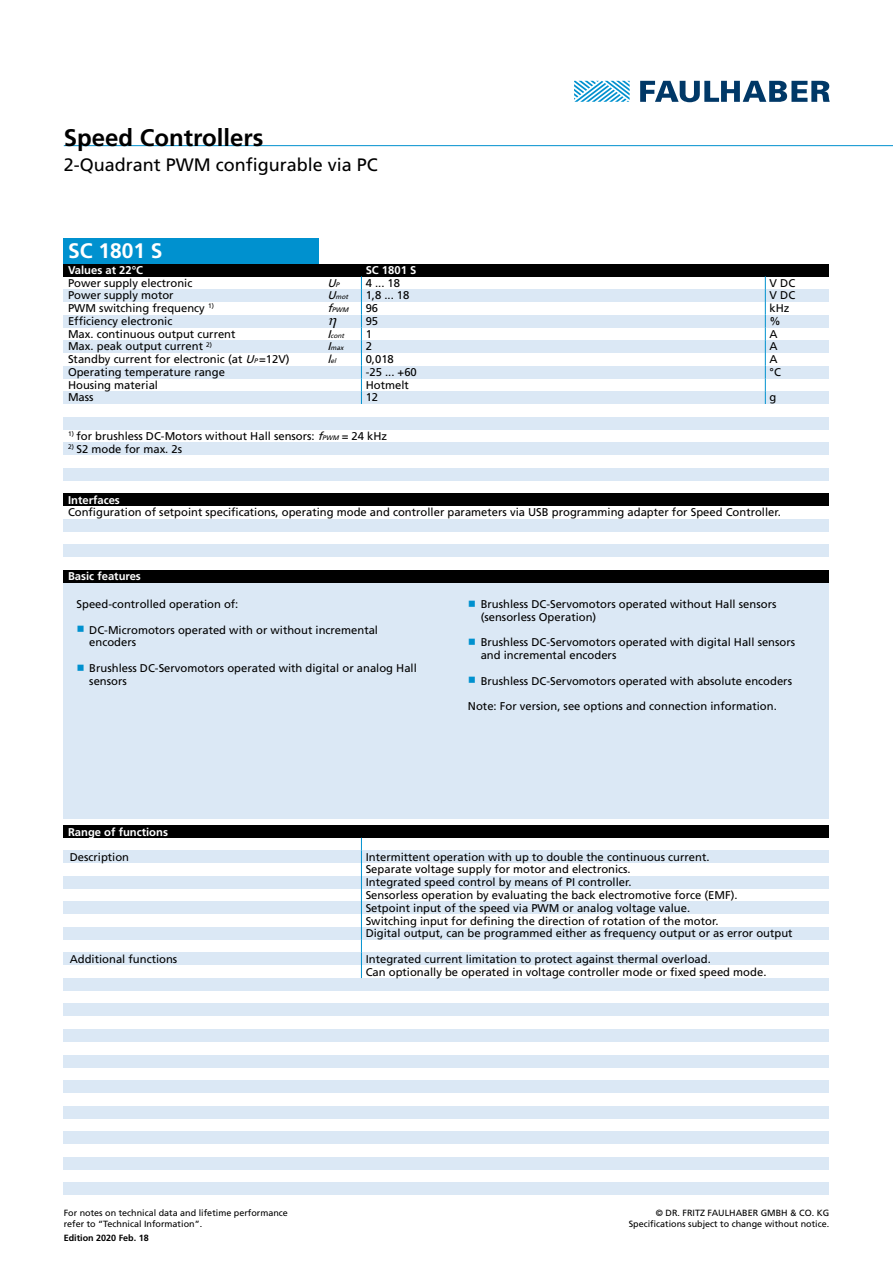
<style>
.page{position:relative;width:893px;height:1263px;background:#fff}
.page>*{position:absolute;margin:0;border:0;box-sizing:border-box;transform-origin:0 0}
.t1{font:700 24px "Frutiger LT";color:#000}
.t2{font:700 21px "Frutiger LT";color:#fff}
.t3{font:18px "Frutiger LT";color:#000}
.t4{font:11.25px/12.8px "Frutiger LT";color:#000}
.t5{font:700 11.25px "Frutiger LT";color:#fff}
.t6{font:italic 11.25px "Frutiger LT";color:#000}
.t7{font:9px/10.8px "Frutiger LT";color:#000}
.t8{font:700 9px "Frutiger LT";color:#000}
.t9{font:italic 6.6px "Frutiger LT";color:#000}
.s1{font-size:6.6px}
.s2{font-size:11.25px}
.s3{font-style:italic}
.s4{font-style:italic;font-size:6.6px}
.s5{font-family:"Arial Unicode MS";font-size:13.95px;color:#0091cf}
</style>
<div class="page">
<svg style="left:574px;top:81px;width:56px;height:21px"></svg>
<svg style="left:640px;top:81px;width:190px;height:21px"></svg>
<div style="left:64px;top:580px;width:765px;height:239px;background:#dbe8f5"></div>
<div style="left:64px;top:264px;width:765px;height:12px;background:#000"></div>
<div style="left:64px;top:289px;width:765px;height:13px;background:#dbe8f5"></div>
<div style="left:64px;top:315px;width:765px;height:12px;background:#dbe8f5"></div>
<div style="left:64px;top:340px;width:765px;height:13px;background:#dbe8f5"></div>
<div style="left:64px;top:366px;width:765px;height:12px;background:#dbe8f5"></div>
<div style="left:64px;top:391px;width:765px;height:13px;background:#dbe8f5"></div>
<div style="left:64px;top:417px;width:765px;height:12px;background:#dbe8f5"></div>
<div style="left:64px;top:442px;width:765px;height:13px;background:#dbe8f5"></div>
<div style="left:64px;top:468px;width:765px;height:12px;background:#dbe8f5"></div>
<div style="left:64px;top:493px;width:765px;height:13px;background:#000"></div>
<div style="left:64px;top:519px;width:765px;height:12px;background:#dbe8f5"></div>
<div style="left:64px;top:544px;width:765px;height:13px;background:#dbe8f5"></div>
<div style="left:64px;top:570px;width:765px;height:13px;background:#000"></div>
<div style="left:64px;top:825px;width:765px;height:13px;background:#000"></div>
<div style="left:64px;top:850px;width:765px;height:13px;background:#dbe8f5"></div>
<div style="left:64px;top:901px;width:765px;height:13px;background:#dbe8f5"></div>
<div style="left:64px;top:927px;width:765px;height:13px;background:#dbe8f5"></div>
<div style="left:64px;top:952px;width:765px;height:13px;background:#dbe8f5"></div>
<div style="left:64px;top:978px;width:765px;height:13px;background:#dbe8f5"></div>
<div style="left:64px;top:1003px;width:765px;height:13px;background:#dbe8f5"></div>
<div style="left:64px;top:1029px;width:765px;height:13px;background:#dbe8f5"></div>
<div style="left:64px;top:1054px;width:765px;height:13px;background:#dbe8f5"></div>
<div style="left:64px;top:1080px;width:765px;height:13px;background:#dbe8f5"></div>
<div style="left:64px;top:1106px;width:765px;height:12px;background:#dbe8f5"></div>
<div style="left:64px;top:1131px;width:765px;height:13px;background:#dbe8f5"></div>
<div style="left:64px;top:1157px;width:765px;height:12px;background:#dbe8f5"></div>
<div style="left:64px;top:876px;width:765px;height:13px;background:#dbe8f5"></div>
<div style="left:64px;top:1182px;width:765px;height:13px;background:#dbe8f5"></div>
<hr style="left:64px;top:145px;width:829px;height:1px;background:#0091cf">
<div style="left:64px;top:238px;width:255px;height:26px;background:#0091cf"></div>
<svg style="left:361px;top:276px;width:1px;height:128px"></svg>
<svg style="left:765px;top:276px;width:1px;height:128px"></svg>
<svg style="left:361px;top:838px;width:1px;height:12px"></svg>
<hr style="left:361px;top:850px;width:1px;height:90px;background:#0091cf">
<svg style="left:361px;top:940px;width:1px;height:38px"></svg>
<h1 class="t1" style="left:64px;top:123px;width:201px">Speed Controllers</h1>
<h3 class="t3" style="left:64px;top:154px;width:316px">2-Quadrant PWM configurable via PC</h3>
<h2 class="t2" style="left:68px;top:239px;width:96px">SC 1801 S</h2>
<p class="t5" style="left:68px;top:264px;width:77px">Values at 22°C</p>
<p class="t5" style="left:366px;top:264px;width:52px">SC 1801 S</p>
<p class="t4" style="left:68px;top:276px;width:126px">Power supply electronic</p>
<p class="t6" style="left:327px;top:276px;width:15px">U<span class="s1">P</span></p>
<p class="t4" style="left:366px;top:276px;width:36px">4 ... 18</p>
<p class="t4" style="left:770px;top:276px;width:27px">V DC</p>
<p class="t4" style="left:68px;top:289px;width:107px">Power supply motor</p>
<p class="t9" style="left:327px;top:293px;width:24px"><span class="s2">U</span>mot</p>
<p class="t4" style="left:366px;top:289px;width:45px">1,8 ... 18</p>
<p class="t4" style="left:770px;top:289px;width:27px">V DC</p>
<p class="t4" style="left:68px;top:302px;width:147px">PWM switching frequency <sup>1)</sup></p>
<p class="t9" style="left:327px;top:306px;width:24px"><span class="s2">f</span>PWM</p>
<p class="t4" style="left:366px;top:302px;width:14px">96</p>
<p class="t4" style="left:770px;top:302px;width:22px">kHz</p>
<p class="t4" style="left:68px;top:315px;width:106px">Efficiency electronic</p>
<p class="t4" style="left:366px;top:315px;width:14px">95</p>
<p class="t4" style="left:770px;top:315px;width:13px">%</p>
<p class="t4" style="left:68px;top:327px;width:169px">Max. continuous output current</p>
<p class="t9" style="left:327px;top:331px;width:20px"><span class="s2">I</span>cont</p>
<p class="t4" style="left:366px;top:327px;width:8px">1</p>
<p class="t4" style="left:770px;top:327px;width:10px">A</p>
<p class="t4" style="left:68px;top:340px;width:145px">Max. peak output current <sup>2)</sup></p>
<p class="t9" style="left:327px;top:344px;width:19px"><span class="s2">I</span>max</p>
<p class="t4" style="left:366px;top:340px;width:8px">2</p>
<p class="t4" style="left:770px;top:340px;width:10px">A</p>
<p class="t4" style="left:68px;top:353px;width:223px">Standby current for electronic (at <span class="s3">U</span><span class="s4">P</span>=12V)</p>
<p class="t9" style="left:327px;top:357px;width:12px"><span class="s2">l</span>el</p>
<p class="t4" style="left:366px;top:353px;width:30px">0,018</p>
<p class="t4" style="left:770px;top:353px;width:10px">A</p>
<p class="t4" style="left:68px;top:366px;width:158px">Operating temperature range</p>
<p class="t4" style="left:366px;top:366px;width:53px">-25 ... +60</p>
<p class="t4" style="left:770px;top:366px;width:13px">°C</p>
<p class="t4" style="left:68px;top:378px;width:92px">Housing material</p>
<p class="t4" style="left:366px;top:378px;width:45px">Hotmelt</p>
<p class="t4" style="left:68px;top:391px;width:27px">Mass</p>
<p class="t4" style="left:366px;top:391px;width:14px">12</p>
<p class="t4" style="left:770px;top:391px;width:8px">g</p>
<p class="t4" style="left:68px;top:430px;width:321px"><sup>1)</sup> for brushless DC-Motors without Hall sensors: <span class="s3">f</span><span class="s4">PWM</span> = 24 kHz</p>
<p class="t4" style="left:68px;top:442px;width:116px"><sup>2)</sup> S2 mode for max. 2s</p>
<p class="t5" style="left:68px;top:493px;width:53px">Interfaces</p>
<p class="t4" style="left:68px;top:506px;width:714px">Configuration of setpoint specifications, operating mode and controller parameters via USB programming adapter for Speed Controller.</p>
<p class="t5" style="left:68px;top:570px;width:74px">Basic features</p>
<p class="t4" style="left:77px;top:598px;width:163px">Speed-controlled operation of:</p>
<p class="t4" style="left:89px;top:623px;width:290px;text-indent:-13px"><span class="s5">■</span> DC-Micromotors operated with or without incremental encoders</p>
<p class="t4" style="left:89px;top:662px;width:329px;text-indent:-13px"><span class="s5">■</span> Brushless DC-Servomotors operated with digital or analog Hall sensors</p>
<p class="t4" style="left:481px;top:598px;width:297px;text-indent:-13px"><span class="s5">■</span> Brushless DC-Servomotors operated without Hall sensors (sensorless Operation)</p>
<p class="t4" style="left:481px;top:636px;width:316px;text-indent:-13px"><span class="s5">■</span> Brushless DC-Servomotors operated with digital Hall sensors and incremental encoders</p>
<p class="t4" style="left:468px;top:674px;width:326px"><span class="s5">■</span> Brushless DC-Servomotors operated with absolute encoders</p>
<p class="t4" style="left:468px;top:700px;width:310px">Note: For version, see options and connection information.</p>
<p class="t5" style="left:68px;top:825px;width:102px">Range of functions</p>
<p class="t4" style="left:70px;top:850px;width:61px">Description</p>
<p class="t4" style="left:366px;top:850px;width:428px">Intermittent operation with up to double the continuous current.<br>Separate voltage supply for motor and electronics.<br>Integrated speed control by means of PI controller.<br>Sensorless operation by evaluating the back electromotive force (EMF).<br>Setpoint input of the speed via PWM or analog voltage value.<br>Switching input for defining the direction of rotation of the motor.<br>Digital output, can be programmed either as frequency output or as error output</p>
<p class="t4" style="left:70px;top:952px;width:109px">Additional functions</p>
<p class="t4" style="left:366px;top:952px;width:402px">Integrated current limitation to protect against thermal overload.<br>Can optionally be operated in voltage controller mode or fixed speed mode.</p>
<p class="t7" style="left:64px;top:1208px;width:226px">For notes on technical data and lifetime performance refer to “Technical Information”.</p>
<p class="t7" style="left:629px;top:1208px;width:202px;text-align:right">© DR. FRITZ FAULHABER GMBH &amp; CO. KG<br>Specifications subject to change without notice.</p>
<p class="t8" style="left:64px;top:1233px;width:87px">Edition 2020 Feb. 18</p>
</div>
